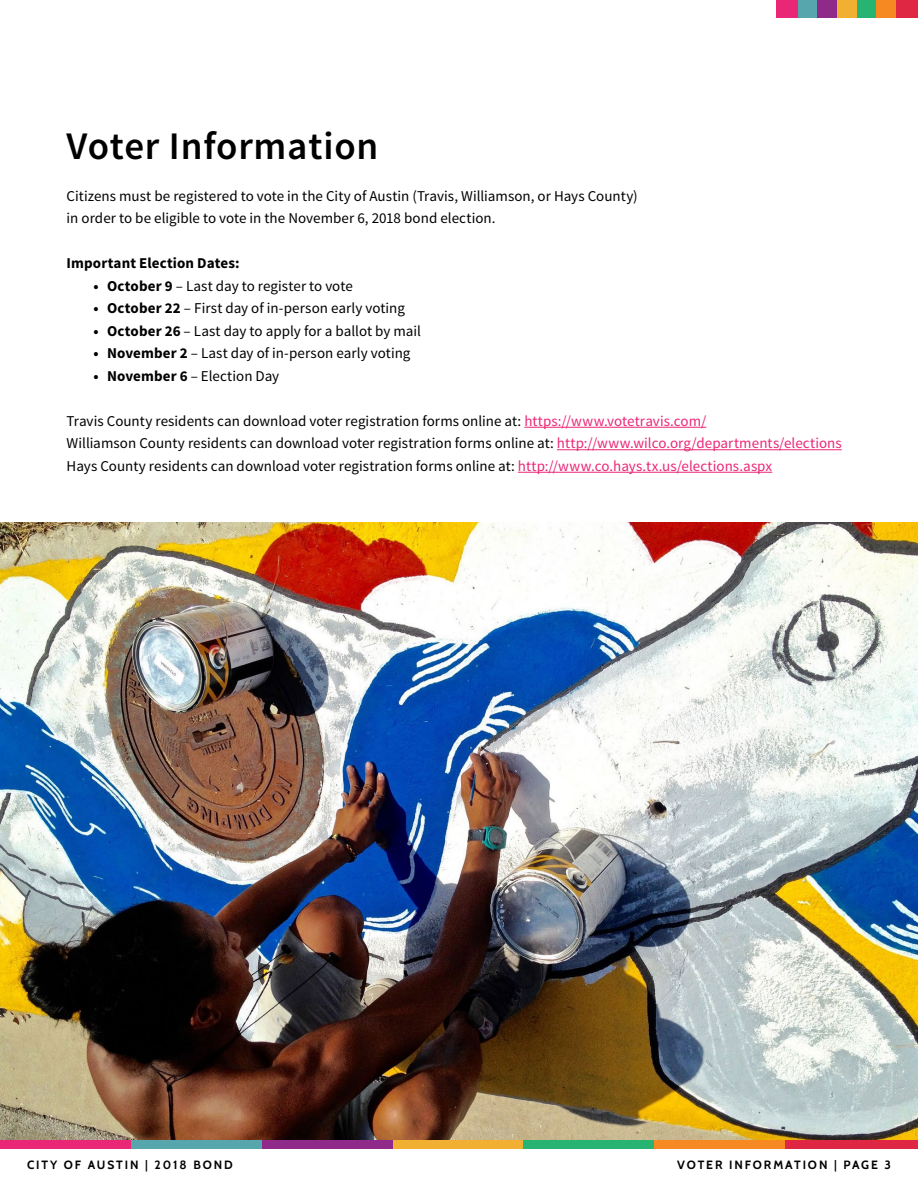
<style>
.page{position:relative;width:918px;height:1188px;background:#fff}
.page>*{position:absolute;margin:0;border:0;box-sizing:border-box;transform-origin:0 0}
.t1{font:600 39px "Source Sans Pro";letter-spacing:.02em;color:#000}
.Paragraph{font:15px "Source Sans Pro";letter-spacing:.005em;color:#000}
.Paragraph-2{font:700 15px "Source Sans Pro";letter-spacing:.005em;color:#000}
.t2{font:700 12px "Cabin";letter-spacing:.16em;color:#000}
.s1{font-weight:700}
.s2{color:#ea2777}
</style>
<div class="page">
<img style="left:0;top:523px;width:918px;height:617px">
<hr style="left:524px;top:427px;width:182px;height:1px;background:#ea2777">
<hr style="left:557px;top:449px;width:285px;height:1px;background:#ea2777">
<hr style="left:518px;top:472px;width:254px;height:1px;background:#ea2777">
<div style="left:776px;top:0;width:22px;height:17px;background:#ea2777"></div>
<div style="left:798px;top:0;width:20px;height:17px;background:#57a6ae"></div>
<div style="left:818px;top:0;width:19px;height:17px;background:#8f2a8b"></div>
<div style="left:837px;top:0;width:20px;height:17px;background:#f1b031"></div>
<div style="left:857px;top:0;width:19px;height:17px;background:#27b372"></div>
<div style="left:876px;top:0;width:20px;height:17px;background:#f68921"></div>
<div style="left:896px;top:0;width:22px;height:17px;background:#df2642"></div>
<div style="left:0;top:1140px;width:133px;height:8px;background:#ea2777"></div>
<div style="left:131px;top:1140px;width:131px;height:8px;background:#57a6ae"></div>
<div style="left:262px;top:1140px;width:131px;height:8px;background:#8f2a8b"></div>
<div style="left:393px;top:1140px;width:131px;height:8px;background:#f1b031"></div>
<div style="left:524px;top:1140px;width:130px;height:8px;background:#27b372"></div>
<div style="left:654px;top:1140px;width:131px;height:8px;background:#f68921"></div>
<div style="left:785px;top:1140px;width:133px;height:8px;background:#df2642"></div>
<p class="t1" style="left:67px;top:121px;width:313px">Voter Information</p>
<p class="Paragraph" style="left:67px;top:186px;width:573px">Citizens must be registered to vote in the City of Austin (Travis, Williamson, or Hays County)</p>
<p class="Paragraph" style="left:67px;top:209px;width:430px">in order to be eligible to vote in the November 6, 2018 bond election.</p>
<p class="Paragraph-2" style="left:67px;top:254px;width:175px">Important Election Dates:</p>
<p class="Paragraph" style="left:94px;top:276px;width:261px"><span class="s1">• October 9</span> – Last day to register to vote</p>
<p class="Paragraph" style="left:94px;top:299px;width:313px"><span class="s1">• October 22</span> – First day of in-person early voting</p>
<p class="Paragraph" style="left:94px;top:321px;width:329px"><span class="s1">• October 26</span> – Last day to apply for a ballot by mail</p>
<p class="Paragraph" style="left:94px;top:344px;width:318px"><span class="s1">• November 2</span> – Last day of in-person early voting</p>
<p class="Paragraph" style="left:94px;top:366px;width:187px"><span class="s1">• November 6</span> – Election Day</p>
<p class="Paragraph" style="left:67px;top:411px;width:641px">Travis County residents can download voter registration forms online at: <span class="s2">https://www.votetravis.com/</span></p>
<p class="Paragraph" style="left:67px;top:434px;width:777px">Williamson County residents can download voter registration forms online at: <span class="s2">http://www.wilco.org/departments/elections</span></p>
<p class="Paragraph" style="left:67px;top:456px;width:707px">Hays County residents can download voter registration forms online at: <span class="s2">http://www.co.hays.tx.us/elections.aspx</span></p>
<p class="t2" style="left:27px;top:1158px;width:207px">CITY OF AUSTIN | 2018 BOND</p>
<p class="t2" style="left:677px;top:1158px;width:215px">VOTER INFORMATION | PAGE 3</p>
</div>
